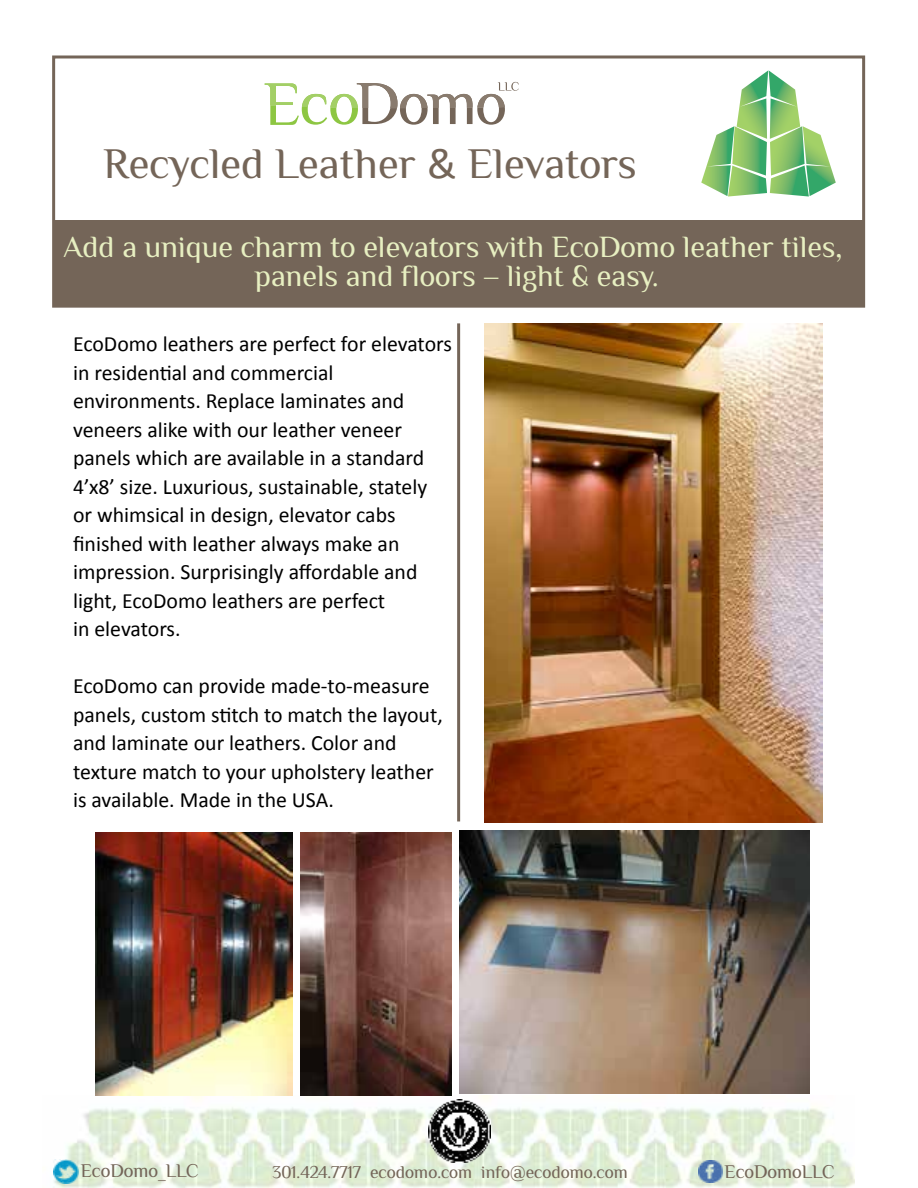
<style>
.page{position:relative;width:918px;height:1188px;background:#fff}
.page>*{position:absolute;margin:0;border:0;box-sizing:border-box;transform-origin:0 0}
.t1{font:43.5px "Philosopher";color:#746558}
.t2{font:30.75px/29.2px "Philosopher";color:#e7efc1;text-align:center}
.t3{font:21.75px/28.5px "Calibri";color:#000}
.t4{font:19.35px "Philosopher";color:#746558}
.t5{font:18px "Philosopher";color:#746558}
.s1{font-family:"Calibri"}
</style>
<div class="page">
<div style="left:54px;top:220px;width:810px;height:86px;background:#746558"></div>
<div style="left:52px;top:55px;width:813px;height:253px;border:3px solid #746558"></div>
<hr style="left:457px;top:323px;width:3px;height:498px;background:#746558">
<img style="left:53px;top:1095px;width:801px;height:93px">
<img style="left:699px;top:1160px;width:23px;height:23px">
<img style="left:54px;top:1159px;width:24px;height:25px">
<img style="left:95px;top:832px;width:198px;height:263px">
<img style="left:300px;top:832px;width:151px;height:263px">
<img style="left:460px;top:831px;width:350px;height:262px">
<img style="left:485px;top:323px;width:338px;height:499px">
<svg style="left:701px;top:70px;width:135px;height:127px"></svg>
<svg style="left:265px;top:82px;width:254px;height:43px"></svg>
<img style="left:428px;top:1100px;width:63px;height:62px">
<h1 class="t1" style="left:104px;top:140px;width:535px">Recycled Leather <span class="s1">&amp;</span> Elevators</h1>
<h2 class="t2" style="left:63px;top:232px;width:781px">Add a unique charm to elevators with EcoDomo leather tiles, panels and floors – light &amp; easy.</h2>
<p class="t3" style="left:73px;top:329px;width:380px">EcoDomo leathers are perfect for elevators in residential and commercial environments. Replace laminates and veneers alike with our leather veneer panels which are available in a standard 4’x8’ size. Luxurious, sustainable, stately<br>or whimsical in design, elevator cabs finished with leather always make an impression. Surprisingly affordable and light, EcoDomo leathers are perfect<br>in elevators.</p>
<p class="t3" style="left:73px;top:671px;width:371px">EcoDomo can provide made-to-measure panels, custom stitch to match the layout, and laminate our leathers. Color and texture match to your upholstery leather is available. Made in the USA.</p>
<p class="t4" style="left:81px;top:1161px;width:119px">EcoDomo_LLC</p>
<p class="t5" style="left:272px;top:1163px;width:357px">301.424.7717 ecodomo.com info@ecodomo.com</p>
<p class="t4" style="left:724px;top:1161px;width:111px">EcoDomoLLC</p>
</div>
